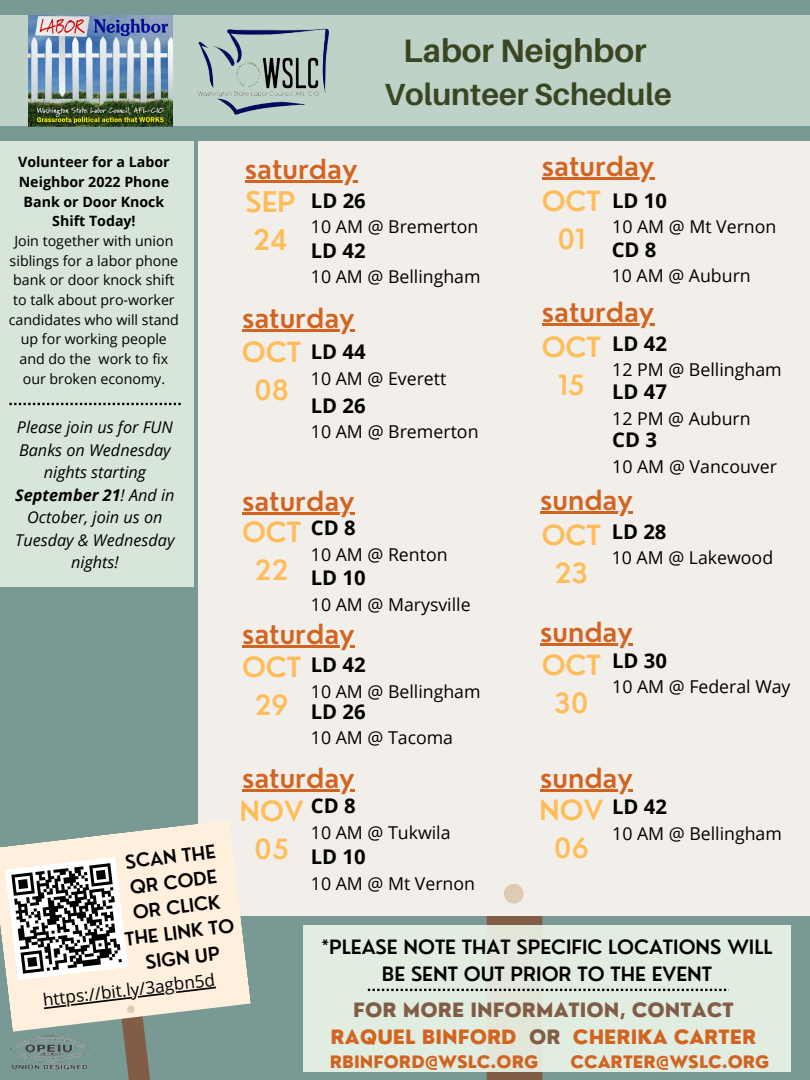
<style>
.page{position:relative;width:810px;height:1080px;background:#789994}
.page>*{position:absolute;margin:0;border:0;box-sizing:border-box;transform-origin:0 0}
.t1{font:700 32.5px "Aileron";color:#3a4522}
.t2{font:700 30.62px "Aileron";color:#3a4522}
.t3{font:600 27.75px/38.4px "Nourd";color:#ffbd59}
.t4{font:600 27.12px "Nourd";color:#d16421}
.t5{font:600 27.12px/38px "Nourd";color:#ffbd59;text-align:center}
.t6{font:700 20.25px "Open Sans";color:#000}
.t7{font:600 19.25px/26.8px "Nourd";color:#000;text-align:center}
.t8{font:800 19.25px/26.8px "Nourd";color:#825d46;text-align:center}
.t9{font:600 18.19px/25.4px "Nourd";color:#000;text-align:center}
.t10{font:17.75px "Open Sans";color:#000}
.t11{font:17.12px "Open Sans";color:#000}
.t12{font:800 16.75px "Nourd";color:#d16421}
.t13{font:italic 16.25px/22.5px "Open Sans";color:#000;text-align:center}
.t14{font:14.19px/19.7px "Open Sans";color:#000;text-align:center}
.t15{font:700 14.19px/19.7px "Open Sans";color:#000;text-align:center}
.s1{font-weight:700}
.s2{color:#d16421}
</style>
<div class="page">
<div style="left:198px;top:141px;width:612px;height:486px;background:#f2efeb"></div>
<div style="left:198px;top:429px;width:612px;height:487px;background:#f2efeb"></div>
<div style="left:303px;top:925px;width:487px;height:147px;background:#e1ede1"></div>
<img style="left:10px;top:1035px;width:34px;height:35px">
<div style="left:0;top:16px;width:810px;height:110px;background:#bfd2c8"></div>
<svg style="left:368px;top:884px;width:361px;height:196px"></svg>
<hr style="left:245px;top:180px;width:113px;height:3px;background:#d16421">
<hr style="left:542px;top:177px;width:113px;height:3px;background:#d16421">
<hr style="left:242px;top:329px;width:113px;height:3px;background:#d16421">
<hr style="left:242px;top:513px;width:113px;height:2px;background:#d16421">
<hr style="left:242px;top:645px;width:113px;height:2px;background:#d16421">
<hr style="left:242px;top:789px;width:113px;height:2px;background:#d16421">
<hr style="left:542px;top:323px;width:113px;height:3px;background:#d16421">
<hr style="left:540px;top:511px;width:93px;height:3px;background:#d16421">
<hr style="left:540px;top:643px;width:93px;height:3px;background:#d16421">
<hr style="left:540px;top:789px;width:93px;height:2px;background:#d16421">
<div style="left:0;top:141px;width:194px;height:445px;background:#d8e6da"></div>
<img style="left:197px;top:28px;width:132px;height:87px">
<svg style="left:0;top:820px;width:251px;height:212px;fill:#fff0dd"></svg>
<svg style="left:5px;top:856px;width:124px;height:124px;background:#aaa7a3"></svg>
<svg style="left:44px;top:987px;width:172px;height:93px"></svg>
<img style="left:28px;top:15px;width:145px;height:111px">
<svg style="left:9px;top:403px;width:172px;height:2px"></svg>
<h1 class="t1" style="left:403px;top:30px;width:245px">Labor Neighbor</h1>
<h2 class="t2" style="left:384px;top:75px;width:289px">Volunteer Schedule</h2>
<h3 class="t4" style="left:245px;top:152px;width:114px">saturday</h3>
<h3 class="t4" style="left:542px;top:149px;width:114px">saturday</h3>
<p class="t15" style="left:18px;top:152px;width:153px">Volunteer for a Labor<br>Neighbor 2022 Phone<br>Bank or Door Knock<br>Shift Today!</p>
<p class="t14" style="left:9px;top:231px;width:172px">Join together with union siblings for a labor phone bank or door knock shift to talk about pro-worker candidates who will stand up for working people and do the work to fix our broken economy.</p>
<h3 class="t3" style="left:245px;top:182px;width:52px">SEP<br>24</h3>
<h3 class="t5" style="left:542px;top:182px;width:61px">OCT<br>01</h3>
<p class="t6" style="left:612px;top:186px;width:56px">LD 10</p>
<p class="t10" style="left:612px;top:214px;width:166px">10 AM @ Mt Vernon</p>
<p class="t6" style="left:311px;top:186px;width:56px">LD 26</p>
<p class="t10" style="left:311px;top:214px;width:169px">10 AM @ Bremerton</p>
<p class="t6" style="left:612px;top:235px;width:46px">CD 8</p>
<p class="t10" style="left:612px;top:263px;width:141px">10 AM @ Auburn</p>
<p class="t6" style="left:311px;top:236px;width:56px">LD 42</p>
<p class="t10" style="left:311px;top:264px;width:171px">10 AM @ Bellingham</p>
<h3 class="t4" style="left:542px;top:295px;width:114px">saturday</h3>
<h3 class="t4" style="left:242px;top:301px;width:114px">saturday</h3>
<p class="t6" style="left:612px;top:329px;width:56px">LD 42</p>
<p class="t10" style="left:612px;top:357px;width:171px">12 PM @ Bellingham</p>
<h3 class="t5" style="left:542px;top:328px;width:61px">OCT</h3>
<p class="t6" style="left:558px;top:378px;width:111px"><sup>15</sup> LD 47</p>
<p class="t10" style="left:612px;top:406px;width:140px">12 PM @ Auburn</p>
<h3 class="t5" style="left:242px;top:333px;width:61px">OCT<br>08</h3>
<p class="t6" style="left:311px;top:338px;width:56px">LD 44</p>
<p class="t10" style="left:311px;top:366px;width:137px">10 AM @ Everett</p>
<p class="t6" style="left:311px;top:391px;width:56px">LD 26</p>
<p class="t10" style="left:311px;top:419px;width:169px">10 AM @ Bremerton</p>
<p class="t13" style="left:15px;top:416px;width:161px">Please join us for FUN<br>Banks on Wednesday nights starting<br><span class="s1">September 21</span>! And in<br>October, join us on<br>Tuesday &amp; Wednesday nights!</p>
<p class="t6" style="left:612px;top:425px;width:46px">CD 3</p>
<p class="t10" style="left:612px;top:454px;width:166px">10 AM @ Vancouver</p>
<h3 class="t4" style="left:540px;top:483px;width:94px">sunday</h3>
<h3 class="t4" style="left:242px;top:484px;width:114px">saturday</h3>
<p class="t6" style="left:311px;top:514px;width:46px">CD 8</p>
<p class="t10" style="left:311px;top:542px;width:138px">10 AM @ Renton</p>
<h3 class="t5" style="left:242px;top:513px;width:61px">OCT</h3>
<p class="t6" style="left:255px;top:564px;width:112px"><sup>22</sup> LD 10</p>
<p class="t10" style="left:311px;top:592px;width:161px">10 AM @ Marysville</p>
<p class="t6" style="left:612px;top:517px;width:56px">LD 28</p>
<p class="t10" style="left:612px;top:545px;width:163px">10 AM @ Lakewood</p>
<h3 class="t5" style="left:542px;top:516px;width:61px">OCT<br>23</h3>
<h3 class="t4" style="left:242px;top:617px;width:114px">saturday</h3>
<h3 class="t4" style="left:540px;top:615px;width:94px">sunday</h3>
<h3 class="t5" style="left:242px;top:648px;width:61px">OCT</h3>
<p class="t6" style="left:255px;top:697px;width:112px"><sup>29</sup> LD 26</p>
<p class="t10" style="left:311px;top:725px;width:144px">10 AM @ Tacoma</p>
<p class="t6" style="left:311px;top:651px;width:56px">LD 42</p>
<p class="t10" style="left:311px;top:679px;width:171px">10 AM @ Bellingham</p>
<h3 class="t5" style="left:542px;top:646px;width:61px">OCT<br>30</h3>
<p class="t6" style="left:612px;top:646px;width:56px">LD 30</p>
<p class="t10" style="left:612px;top:674px;width:180px">10 AM @ Federal Way</p>
<h3 class="t4" style="left:242px;top:760px;width:114px">saturday</h3>
<h3 class="t4" style="left:540px;top:760px;width:94px">sunday</h3>
<p class="t6" style="left:311px;top:792px;width:46px">CD 8</p>
<p class="t10" style="left:311px;top:820px;width:141px">10 AM @ Tukwila</p>
<h3 class="t5" style="left:539px;top:791px;width:66px">NOV<br>06</h3>
<p class="t6" style="left:612px;top:793px;width:56px">LD 42</p>
<p class="t10" style="left:612px;top:821px;width:171px">10 AM @ Bellingham</p>
<h3 class="t5" style="left:240px;top:792px;width:66px">NOV</h3>
<p class="t6" style="left:254px;top:843px;width:113px"><sup>05</sup> LD 10</p>
<p class="t10" style="left:311px;top:871px;width:166px">10 AM @ Mt Vernon</p>
<p class="t9" style="left:114px;top:850px;width:112px;rotate:-7deg">SCAN THE<br>QR CODE<br>OR CLICK<br>THE LINK TO<br>SIGN UP</p>
<p class="t7" style="left:321px;top:933px;width:453px">*PLEASE NOTE THAT SPECIFIC LOCATIONS WILL<br>BE SENT OUT PRIOR TO THE EVENT</p>
<p class="t8" style="left:331px;top:997px;width:427px">FOR MORE INFORMATION, CONTACT<br><span class="s2">RAQUEL BINFORD</span> OR <span class="s2">CHERIKA CARTER</span></p>
<p class="t12" style="left:330px;top:1051px;width:210px">RBINFORD@WSLC.ORG</p>
<p class="t12" style="left:570px;top:1051px;width:200px">CCARTER@WSLC.ORG</p>
<p class="t11" style="left:42px;top:988px;width:175px;rotate:-7deg">https://bit.ly/3agbn5d</p>
</div>
